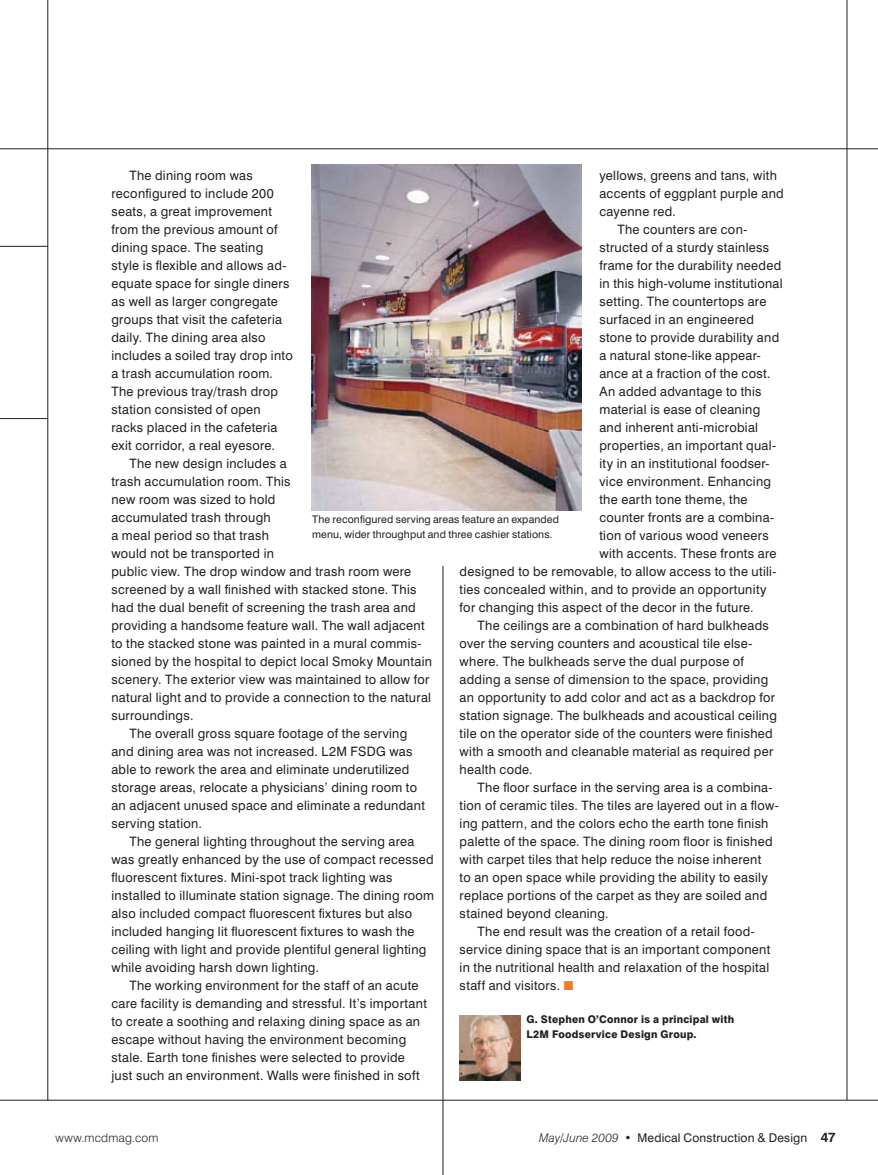
<style>
.page{position:relative;width:878px;height:1175px;background:#fff}
.page>*{position:absolute;margin:0;border:0;box-sizing:border-box;transform-origin:0 0}
.t1{font:12.9px/18px "Swiss 721 BT";letter-spacing:.025em;color:#231f20}
.t2{font:12px "Swiss 721 BT";letter-spacing:.015em;color:#231f20}
.t3{font:300 12px "Swiss 721 BT";letter-spacing:.015em;color:#231f20}
.t4{font:800 10.65px/15px "Swiss 721 BT";letter-spacing:.02em;color:#231f20}
.t5{font:10.5px/14.2px "Swiss 721 BT";letter-spacing:.01em;color:#231f20}
.s1{color:#f37b21}
.s2{font-weight:300;font-style:italic}
.s3{font-weight:700;font-size:13.5px}
</style>
<div class="page">
<hr style="left:442px;top:566px;width:1px;height:608px;background:#231f20">
<hr style="left:0;top:418px;width:48px;height:1px;background:#231f20">
<hr style="left:0;top:1099px;width:878px;height:1px;background:#231f20">
<hr style="left:0;top:246px;width:48px;height:1px;background:#231f20">
<hr style="left:0;top:148px;width:878px;height:1px;background:#231f20">
<hr style="left:846px;top:0;width:1px;height:1100px;background:#231f20">
<hr style="left:48px;top:0;width:1px;height:1100px;background:#231f20">
<img style="left:311px;top:164px;width:270px;height:346px">
<img style="left:459px;top:1015px;width:61px;height:65px">
<p class="t1" style="left:599px;top:166px;width:179px">yellows, greens and tans, with</p>
<p class="t1" style="left:599px;top:184px;width:186px">accents of eggplant purple and</p>
<p class="t1" style="left:599px;top:202px;width:78px">cayenne red.</p>
<p class="t1" style="left:617px;top:220px;width:131px">The counters are con-</p>
<p class="t1" style="left:599px;top:238px;width:171px">structed of a sturdy stainless</p>
<p class="t1" style="left:599px;top:256px;width:183px">frame for the durability needed</p>
<p class="t1" style="left:599px;top:274px;width:185px">in this high-volume institutional</p>
<p class="t1" style="left:599px;top:292px;width:168px">setting. The countertops are</p>
<p class="t1" style="left:599px;top:310px;width:156px">surfaced in an engineered</p>
<p class="t1" style="left:599px;top:328px;width:181px">stone to provide durability and</p>
<p class="t1" style="left:599px;top:346px;width:163px">a natural stone-like appear-</p>
<p class="t1" style="left:599px;top:364px;width:172px">ance at a fraction of the cost.</p>
<p class="t1" style="left:599px;top:382px;width:164px">An added advantage to this</p>
<p class="t1" style="left:599px;top:400px;width:162px">material is ease of cleaning</p>
<p class="t1" style="left:599px;top:418px;width:160px">and inherent anti-microbial</p>
<p class="t1" style="left:599px;top:436px;width:178px">properties, an important qual-</p>
<p class="t1" style="left:599px;top:454px;width:172px">ity in an institutional foodser-</p>
<p class="t1" style="left:599px;top:472px;width:173px">vice environment. Enhancing</p>
<p class="t1" style="left:599px;top:490px;width:149px">the earth tone theme, the</p>
<p class="t1" style="left:599px;top:508px;width:176px">counter fronts are a combina-</p>
<p class="t1" style="left:599px;top:526px;width:171px">tion of various wood veneers</p>
<p class="t1" style="left:599px;top:544px;width:178px">with accents. These fronts are</p>
<p class="t1" style="left:459px;top:562px;width:318px">designed to be removable, to allow access to the utili-</p>
<p class="t1" style="left:459px;top:580px;width:308px">ties concealed within, and to provide an opportunity</p>
<p class="t1" style="left:459px;top:598px;width:296px">for changing this aspect of the decor in the future.</p>
<p class="t1" style="left:477px;top:616px;width:293px">The ceilings are a combination of hard bulkheads</p>
<p class="t1" style="left:459px;top:634px;width:294px">over the serving counters and acoustical tile else-</p>
<p class="t1" style="left:459px;top:652px;width:286px">where. The bulkheads serve the dual purpose of</p>
<p class="t1" style="left:459px;top:670px;width:310px">adding a sense of dimension to the space, providing</p>
<p class="t1" style="left:459px;top:688px;width:317px">an opportunity to add color and act as a backdrop for</p>
<p class="t1" style="left:459px;top:706px;width:319px">station signage. The bulkheads and acoustical ceiling</p>
<p class="t1" style="left:459px;top:724px;width:315px">tile on the operator side of the counters were finished</p>
<p class="t1" style="left:459px;top:742px;width:315px">with a smooth and cleanable material as required per</p>
<p class="t1" style="left:459px;top:760px;width:75px">health code.</p>
<p class="t1" style="left:477px;top:778px;width:296px">The floor surface in the serving area is a combina-</p>
<p class="t1" style="left:459px;top:796px;width:320px">tion of ceramic tiles. The tiles are layered out in a flow-</p>
<p class="t1" style="left:459px;top:814px;width:310px">ing pattern, and the colors echo the earth tone finish</p>
<p class="t1" style="left:459px;top:832px;width:314px">palette of the space. The dining room floor is finished</p>
<p class="t1" style="left:459px;top:850px;width:303px">with carpet tiles that help reduce the noise inherent</p>
<p class="t1" style="left:459px;top:868px;width:310px">to an open space while providing the ability to easily</p>
<p class="t1" style="left:459px;top:886px;width:309px">replace portions of the carpet as they are soiled and</p>
<p class="t1" style="left:459px;top:904px;width:150px">stained beyond cleaning.</p>
<p class="t1" style="left:477px;top:922px;width:279px">The end result was the creation of a retail food-</p>
<p class="t1" style="left:459px;top:940px;width:312px">service dining space that is an important component</p>
<p class="t1" style="left:459px;top:958px;width:311px">in the nutritional health and relaxation of the hospital</p>
<p class="t1" style="left:459px;top:976px;width:115px">staff and visitors. <span class="s1">■</span></p>
<p class="t4" style="left:526px;top:1012px;width:209px">G. Stephen O’Connor is a principal with<br>L2M Foodservice Design Group.</p>
<p class="t1" style="left:111px;top:166px;width:183px;text-indent:18px">The dining room was reconfigured to include 200 seats, a great improvement from the previous amount of dining space. The seating style is flexible and allows ad&shy;equate space for single diners as well as larger congregate groups that visit the cafeteria daily. The dining area also includes a soiled tray drop into a trash accumulation room.<br>The previous tray/trash drop station consisted of open racks placed in the cafeteria exit corridor, a real eyesore.</p>
<p class="t1" style="left:129px;top:454px;width:159px">The new design includes a</p>
<p class="t1" style="left:111px;top:472px;width:181px">trash accumulation room. This</p>
<p class="t1" style="left:111px;top:490px;width:165px">new room was sized to hold</p>
<p class="t1" style="left:111px;top:508px;width:161px">accumulated trash through</p>
<p class="t1" style="left:111px;top:526px;width:159px">a meal period so that trash</p>
<p class="t1" style="left:111px;top:544px;width:164px">would not be transported in</p>
<p class="t1" style="left:111px;top:562px;width:301px">public view. The drop window and trash room were</p>
<p class="t1" style="left:111px;top:580px;width:306px">screened by a wall finished with stacked stone. This</p>
<p class="t1" style="left:111px;top:598px;width:306px">had the dual benefit of screening the trash area and</p>
<p class="t1" style="left:111px;top:616px;width:315px">providing a handsome feature wall. The wall adjacent</p>
<p class="t1" style="left:111px;top:634px;width:312px">to the stacked stone was painted in a mural commis-</p>
<p class="t1" style="left:111px;top:652px;width:322px">sioned by the hospital to depict local Smoky Mountain</p>
<p class="t1" style="left:111px;top:670px;width:319px">scenery. The exterior view was maintained to allow for</p>
<p class="t1" style="left:111px;top:688px;width:321px">natural light and to provide a connection to the natural</p>
<p class="t1" style="left:111px;top:706px;width:84px">surroundings.</p>
<p class="t1" style="left:129px;top:724px;width:279px">The overall gross square footage of the serving</p>
<p class="t1" style="left:111px;top:742px;width:302px">and dining area was not increased. L2M FSDG was</p>
<p class="t1" style="left:111px;top:760px;width:299px">able to rework the area and eliminate underutilized</p>
<p class="t1" style="left:111px;top:778px;width:307px">storage areas, relocate a physicians’ dining room to</p>
<p class="t1" style="left:111px;top:796px;width:315px">an adjacent unused space and eliminate a redundant</p>
<p class="t1" style="left:111px;top:814px;width:92px">serving station.</p>
<p class="t1" style="left:129px;top:832px;width:286px">The general lighting throughout the serving area</p>
<p class="t1" style="left:111px;top:850px;width:324px">was greatly enhanced by the use of compact recessed</p>
<p class="t1" style="left:111px;top:868px;width:282px">fluorescent fixtures. Mini-spot track lighting was</p>
<p class="t1" style="left:111px;top:886px;width:324px">installed to illuminate station signage. The dining room</p>
<p class="t1" style="left:111px;top:904px;width:302px">also included compact fluorescent fixtures but also</p>
<p class="t1" style="left:111px;top:922px;width:304px">included hanging lit fluorescent fixtures to wash the</p>
<p class="t1" style="left:111px;top:940px;width:316px">ceiling with light and provide plentiful general lighting</p>
<p class="t1" style="left:111px;top:958px;width:209px">while avoiding harsh down lighting.</p>
<p class="t1" style="left:129px;top:976px;width:290px">The working environment for the staff of an acute</p>
<p class="t1" style="left:111px;top:994px;width:317px">care facility is demanding and stressful. It’s important</p>
<p class="t1" style="left:111px;top:1012px;width:310px">to create a soothing and relaxing dining space as an</p>
<p class="t1" style="left:111px;top:1030px;width:296px">escape without having the environment becoming</p>
<p class="t1" style="left:111px;top:1048px;width:295px">stale. Earth tone finishes were selected to provide</p>
<p class="t1" style="left:111px;top:1066px;width:310px">just such an environment. Walls were finished in soft</p>
<p class="t5" style="left:312px;top:512px;width:248px">The reconfigured serving areas feature an expanded menu, wider throughput and three cashier stations.</p>
<p class="t3" style="left:56px;top:1130px;width:104px">www.mcdmag.com</p>
<p class="t2" style="left:539px;top:1130px;width:298px"><span class="s2">May/June 2009</span> • Medical Construction &amp; Design <span class="s3">47</span></p>
</div>
